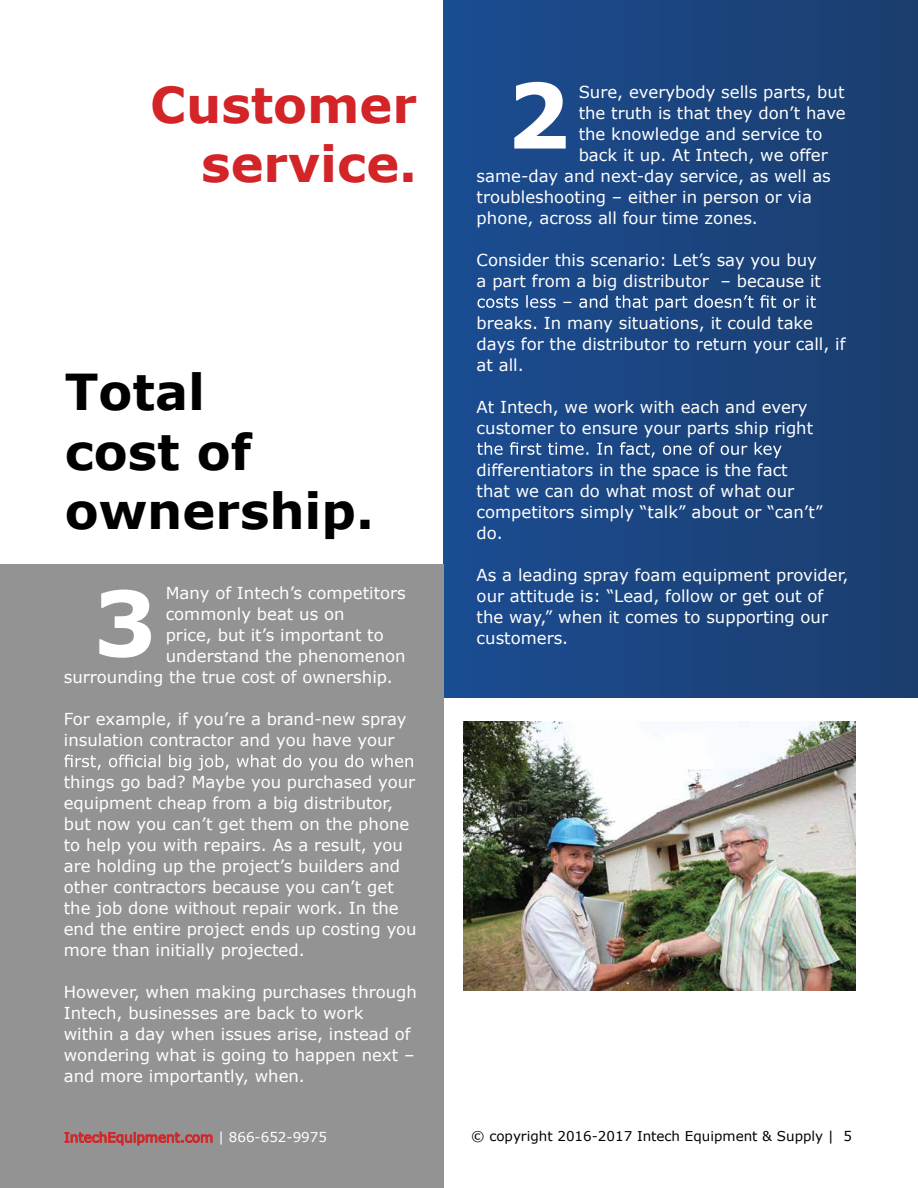
<style>
.page{position:relative;width:918px;height:1188px;background:#fff}
.page>*{position:absolute;margin:0;border:0;box-sizing:border-box;transform-origin:0 0}
.t1{font:700 90px "Verdana";color:#fff}
.t2{font:700 49.5px/59.4px "Verdana";color:#000}
.t3{font:700 49.5px/59.4px "Verdana";color:#d32427;text-align:right}
.t4{font:16.5px/21px "Verdana";color:#fff}
.t5{font:13.5px "Verdana";color:#000}
.t6{font:13.5px "Verdana";color:#d32427}
.s1{color:#fff}
</style>
<div class="page">
<div style="left:444px;top:0;width:474px;height:697px;background:linear-gradient(to right,#1b4c92,#1b3d6d)"></div>
<div style="left:0;top:564px;width:444px;height:624px;background:#939393"></div>
<svg style="left:477px;top:295px;width:339px;height:16px;background:#466899"></svg>
<svg style="left:477px;top:442px;width:305px;height:16px;background:#45689a"></svg>
<svg style="left:64px;top:755px;width:349px;height:16px"></svg>
<img style="left:463px;top:722px;width:393px;height:269px">
<svg style="left:65px;top:1132px;width:148px;height:14px"></svg>
<h2 class="t3" style="left:150px;top:74px;width:268px">Customer service.</h2>
<h2 class="t2" style="left:65px;top:362px;width:311px">Total<br>cost of ownership.</h2>
<p class="t4" style="left:166px;top:582px;width:242px">Many of Intech’s competitors</p>
<p class="t4" style="left:166px;top:603px;width:180px">commonly beat us on</p>
<p class="t4" style="left:166px;top:624px;width:220px">price, but it’s important to</p>
<p class="t4" style="left:166px;top:645px;width:241px">understand the phenomenon</p>
<p class="t4" style="left:64px;top:666px;width:331px">surrounding the true cost of ownership.</p>
<p class="t4" style="left:64px;top:708px;width:344px">For example, if you’re a brand-new spray insulation contractor and you have your</p>
<p class="t4" style="left:64px;top:771px;width:354px">things go bad? Maybe you purchased your equipment cheap from a big distributor, but now you can’t get them on the phone to help you with repairs. As a result, you are holding up the project’s builders and other contractors because you can’t get the job done without repair work. In the end the entire project ends up costing you more than initially projected.</p>
<p class="t4" style="left:64px;top:981px;width:355px">However, when making purchases through Intech, businesses are back to work within a day when issues arise, instead of wondering what is going to happen next – and more importantly, when.</p>
<h1 class="t1" style="left:93px;top:560px;width:65px">3</h1>
<p class="t6" style="left:64px;top:1128px;width:264px">IntechEquipment.com <span class="s1">| 866-652-9975</span></p>
<h1 class="t1" style="left:506px;top:52px;width:65px">2</h1>
<p class="t4" style="left:579px;top:81px;width:267px">Sure, everybody sells parts, but</p>
<p class="t4" style="left:579px;top:102px;width:269px">the truth is that they don’t have</p>
<p class="t4" style="left:579px;top:123px;width:245px">the knowledge and service to</p>
<p class="t4" style="left:579px;top:144px;width:251px">back it up. At Intech, we offer</p>
<p class="t4" style="left:477px;top:165px;width:356px">same-day and next-day service, as well as</p>
<p class="t4" style="left:477px;top:186px;width:337px">troubleshooting – either in person or via</p>
<p class="t4" style="left:477px;top:207px;width:283px">phone, across all four time zones.</p>
<p class="t4" style="left:477px;top:249px;width:346px">Consider this scenario: Let’s say you buy a part from a big distributor – because it</p>
<p class="t4" style="left:477px;top:312px;width:370px">breaks. In many situations, it could take days for the distributor to return your call, if at all.</p>
<p class="t4" style="left:477px;top:396px;width:338px">At Intech, we work with each and every customer to ensure your parts ship right</p>
<p class="t4" style="left:477px;top:459px;width:348px">differentiators in the space is the fact that we can do what most of what our competitors simply “talk” about or “can’t” do.</p>
<p class="t4" style="left:477px;top:564px;width:373px">As a leading spray foam equipment provider, our attitude is: “Lead, follow or get out of the way,” when it comes to supporting our customers.</p>
<p class="t5" style="left:471px;top:1127px;width:382px">© copyright 2016-2017 Intech Equipment &amp; Supply | 5</p>
</div>
